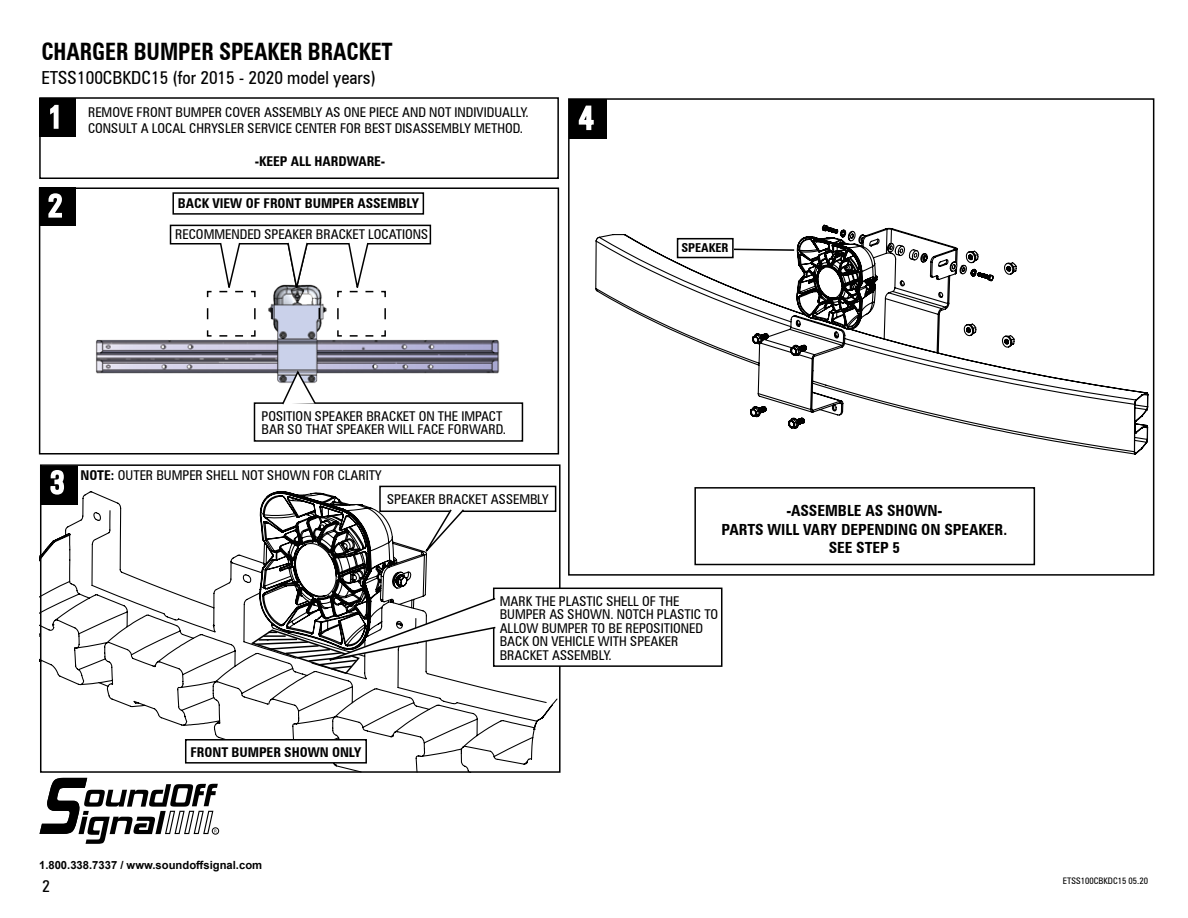
<style>
.page{position:relative;width:1188px;height:918px;background:#fff}
.page>*{position:absolute;margin:0;border:0;box-sizing:border-box;transform-origin:0 0}
.t1{font:700 condensed 24px "Zurich BT";color:#000;scale:.91 1}
.t2{font:condensed 18px "Zurich BT";color:#000}
.t3{font:condensed 16.5px "Zurich BT";color:#000}
.t4{font:700 condensed 15.3px/18.5px "Zurich BT";color:#000;text-align:center}
.t5{font:condensed 13.5px/13.5px "Zurich BT";color:#000}
.t6{font:700 condensed 13.5px "Zurich BT";color:#000}
.t7{font:700 condensed 12.3px "Zurich BT";color:#000}
.t8{font:700 11.25px "Arial";color:#000}
.t9{font:condensed 9px "Zurich BT";color:#000}
.s1{font-weight:700}
</style>
<div class="page">
<div style="left:212px;top:828px;width:7px;height:6px;border:1px solid #000;border-radius:50%"></div>
<svg style="left:40px;top:778px;width:178px;height:66px"></svg>
<svg style="left:43px;top:485px;width:570px;height:285px"></svg>
<div style="left:40px;top:465px;width:521px;height:308px;border:2px solid #000"></div>
<div style="left:41px;top:466px;width:37px;height:39px;background:#000"></div>
<svg style="left:50px;top:470px;width:14px;height:25px"></svg>
<div style="left:376px;top:477px;width:176px;height:25px;background:#fff"></div>
<div style="left:379px;top:486px;width:177px;height:26px;border:2px solid #000"></div>
<svg style="left:417px;top:506px;width:50px;height:58px"></svg>
<div style="left:186px;top:740px;width:180px;height:23px;background:#fff"></div>
<div style="left:185px;top:739px;width:182px;height:25px;border:2px solid #000"></div>
<div style="left:494px;top:588px;width:228px;height:78px;background:#fff"></div>
<div style="left:493px;top:588px;width:229px;height:79px;border:2px solid #000"></div>
<svg style="left:249px;top:597px;width:248px;height:78px"></svg>
<svg style="left:595px;top:224px;width:554px;height:231px"></svg>
<div style="left:569px;top:99px;width:38px;height:39px;background:#000"></div>
<svg style="left:578px;top:105px;width:16px;height:26px"></svg>
<svg style="left:734px;top:248px;width:62px;height:4px"></svg>
<div style="left:677px;top:238px;width:57px;height:20px;border:2px solid #000"></div>
<div style="left:568px;top:98px;width:586px;height:478px;border:2px solid #000"></div>
<div style="left:39px;top:97px;width:520px;height:82px;border:2px solid #000"></div>
<div style="left:39px;top:98px;width:37px;height:39px;background:#000"></div>
<svg style="left:50px;top:104px;width:9px;height:25px"></svg>
<img style="left:96px;top:284px;width:404px;height:99px">
<div style="left:39px;top:187px;width:37px;height:39px;background:#000"></div>
<svg style="left:48px;top:193px;width:14px;height:25px"></svg>
<div style="left:39px;top:187px;width:520px;height:268px;border:2px solid #000"></div>
<div style="left:254px;top:402px;width:269px;height:40px;border:2px solid #000"></div>
<div style="left:172px;top:192px;width:252px;height:23px;border:2px solid #000"></div>
<svg style="left:281px;top:369px;width:36px;height:36px"></svg>
<div style="left:170px;top:225px;width:261px;height:19px;border:2px solid #000"></div>
<svg style="left:271px;top:308px;width:2px;height:16px"></svg>
<svg style="left:319px;top:302px;width:1px;height:17px"></svg>
<svg style="left:206px;top:241px;width:50px;height:96px"></svg>
<svg style="left:336px;top:241px;width:51px;height:96px"></svg>
<svg style="left:286px;top:241px;width:23px;height:54px"></svg>
<div style="left:694px;top:487px;width:341px;height:78px;border:2px solid #000"></div>
<h1 class="t1" style="left:41px;top:37px;width:388px">CHARGER BUMPER SPEAKER BRACKET</h1>
<h2 class="t2" style="left:41px;top:67px;width:336px">ETSS100CBKDC15 (for 2015 - 2020 model years)</h2>
<p class="t5" style="left:88px;top:104px;width:442px;line-height:16.5px">REMOVE FRONT BUMPER COVER ASSEMBLY AS ONE PIECE AND NOT INDIVIDUALLY.<br>CONSULT A LOCAL CHRYSLER SERVICE CENTER FOR BEST DISASSEMBLY METHOD.</p>
<p class="t6" style="left:255px;top:153px;width:131px">-KEEP ALL HARDWARE-</p>
<p class="t6" style="left:178px;top:195px;width:243px">BACK VIEW OF FRONT BUMPER ASSEMBLY</p>
<p class="t5" style="left:175px;top:228px;width:255px">RECOMMENDED SPEAKER BRACKET LOCATIONS</p>
<p class="t5" style="left:262px;top:409px;width:246px">POSITION SPEAKER BRACKET ON THE IMPACT<br>BAR SO THAT SPEAKER WILL FACE FORWARD.</p>
<p class="t5" style="left:80px;top:468px;width:303px"><span class="s1">NOTE:</span> OUTER BUMPER SHELL NOT SHOWN FOR CLARITY</p>
<p class="t5" style="left:387px;top:493px;width:163px">SPEAKER BRACKET ASSEMBLY</p>
<p class="t7" style="left:681px;top:240px;width:49px">SPEAKER</p>
<p class="t4" style="left:721px;top:501px;width:287px">-ASSEMBLE AS SHOWN-<br>PARTS WILL VARY DEPENDING ON SPEAKER.<br>SEE STEP 5</p>
<p class="t6" style="left:190px;top:744px;width:173px">FRONT BUMPER SHOWN ONLY</p>
<p class="t8" style="left:39px;top:857px;width:225px">1.800.338.7337 / www.soundoffsignal.com</p>
<p class="t5" style="left:500px;top:594px;width:220px">MARK THE PLASTIC SHELL OF THE<br>BUMPER AS SHOWN. NOTCH PLASTIC TO<br>ALLOW BUMPER TO BE REPOSITIONED<br>BACK ON VEHICLE WITH SPEAKER<br>BRACKET ASSEMBLY.</p>
<p class="t3" style="left:42px;top:876px;width:9px">2</p>
<p class="t9" style="left:1063px;top:875px;width:87px">ETSS100CBKDC15 05.20</p>
</div>
